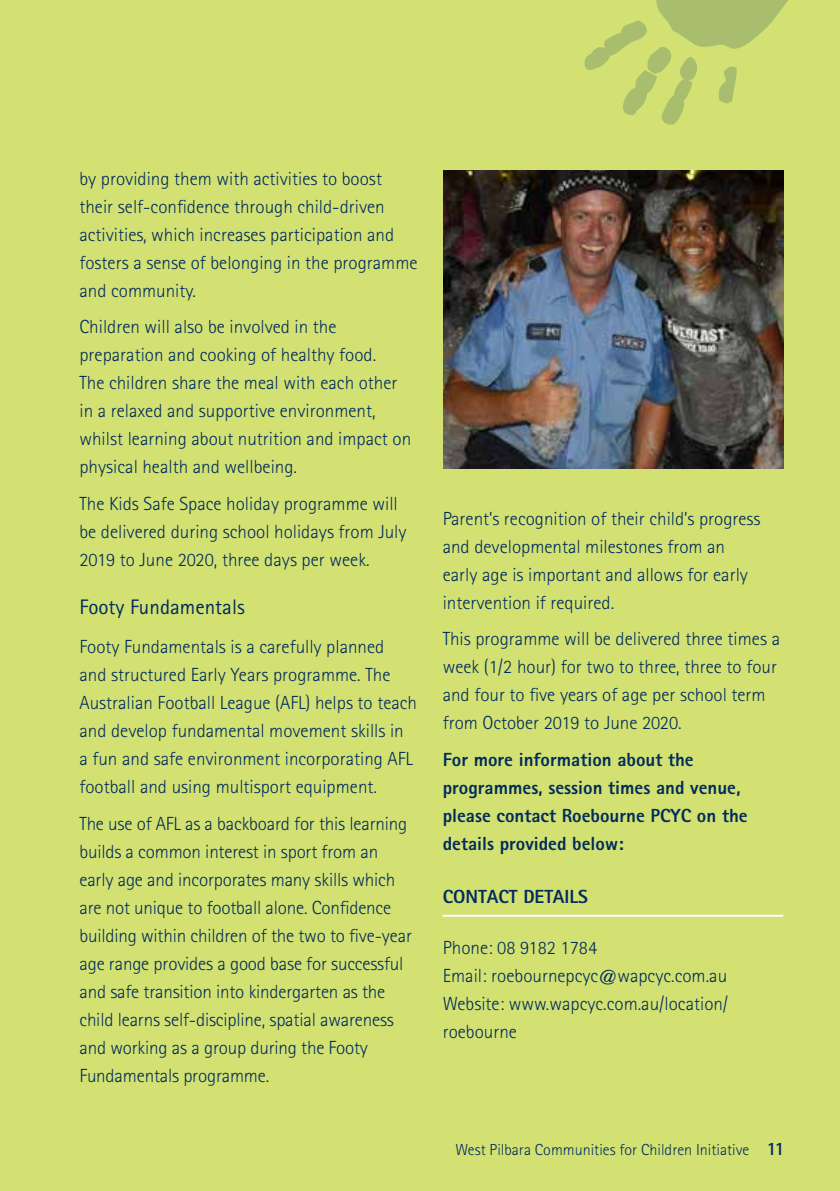
<style>
.page{position:relative;width:840px;height:1191px;background:#fff}
.page>*{position:absolute;margin:0;border:0;box-sizing:border-box;transform-origin:0 0}
.t1{font:21px "Agfa Rotis Sans Serif";color:#002b5c}
.t2{font:300 19px/28px "Agfa Rotis Sans Serif";color:#002b5c}
.t3{font:800 19px/28px "Agfa Rotis Sans Serif";color:#002b5c}
.t4{font:300 16px "Agfa Rotis Sans Serif";color:#002b5c}
.s1{font-weight:700;font-size:19px}
</style>
<div class="page">
<div style="left:0;top:0;width:839px;height:1191px;background:#d3e173"></div>
<hr style="left:442px;top:914px;width:340px;height:2px;background:#fff">
<img style="left:443px;top:170px;width:339px;height:299px">
<svg style="left:584px;top:0;width:204px;height:125px"></svg>
<p class="t2" style="left:79px;top:164px;width:339px">by providing them with activities to boost their self-confidence through child-driven activities, which increases participation and fosters a sense of belonging in the programme and community.</p>
<p class="t2" style="left:79px;top:313px;width:333px">Children will also be involved in the preparation and cooking of healthy food.<br>The children share the meal with each other in a relaxed and supportive environment, whilst learning about nutrition and impact on physical health and wellbeing.</p>
<p class="t2" style="left:79px;top:489px;width:328px">The Kids Safe Space holiday programme will be delivered during school holidays from July<br>2019 to June 2020, three days per week.</p>
<p class="t1" style="left:79px;top:594px;width:167px">Footy Fundamentals</p>
<p class="t2" style="left:79px;top:632px;width:339px">Footy Fundamentals is a carefully planned<br>and structured Early Years programme. The Australian Football League (AFL) helps to teach and develop fundamental movement skills in<br>a fun and safe environment incorporating AFL football and using multisport equipment.</p>
<p class="t2" style="left:79px;top:809px;width:334px">The use of AFL as a backboard for this learning builds a common interest in sport from an early age and incorporates many skills which are not unique to football alone. Confidence building within children of the two to five-year age range provides a good base for successful and safe transition into kindergarten as the child learns self-discipline, spatial awareness and working as a group during the Footy Fundamentals programme.</p>
<p class="t2" style="left:442px;top:504px;width:319px">Parent’s recognition of their child’s progress and developmental milestones from an early age is important and allows for early intervention if required.</p>
<p class="t2" style="left:442px;top:625px;width:339px">This programme will be delivered three times a week (1/2 hour) for two to three, three to four and four to five years of age per school term from October 2019 to June 2020.</p>
<p class="t3" style="left:442px;top:745px;width:306px">For more information about the programmes, session times and venue, please contact Roebourne PCYC on the details provided below:</p>
<p class="t3" style="left:442px;top:882px;width:147px">CONTACT DETAILS</p>
<p class="t2" style="left:442px;top:933px;width:287px">Phone: 08 9182 1784<br>Email: roebournepcyc@wapcyc.com.au<br>Website: www.wapcyc.com.au/location/ roebourne</p>
<p class="t4" style="left:455px;top:1140px;width:330px">West Pilbara Communities for Children Initiative <span class="s1">11</span></p>
</div>
